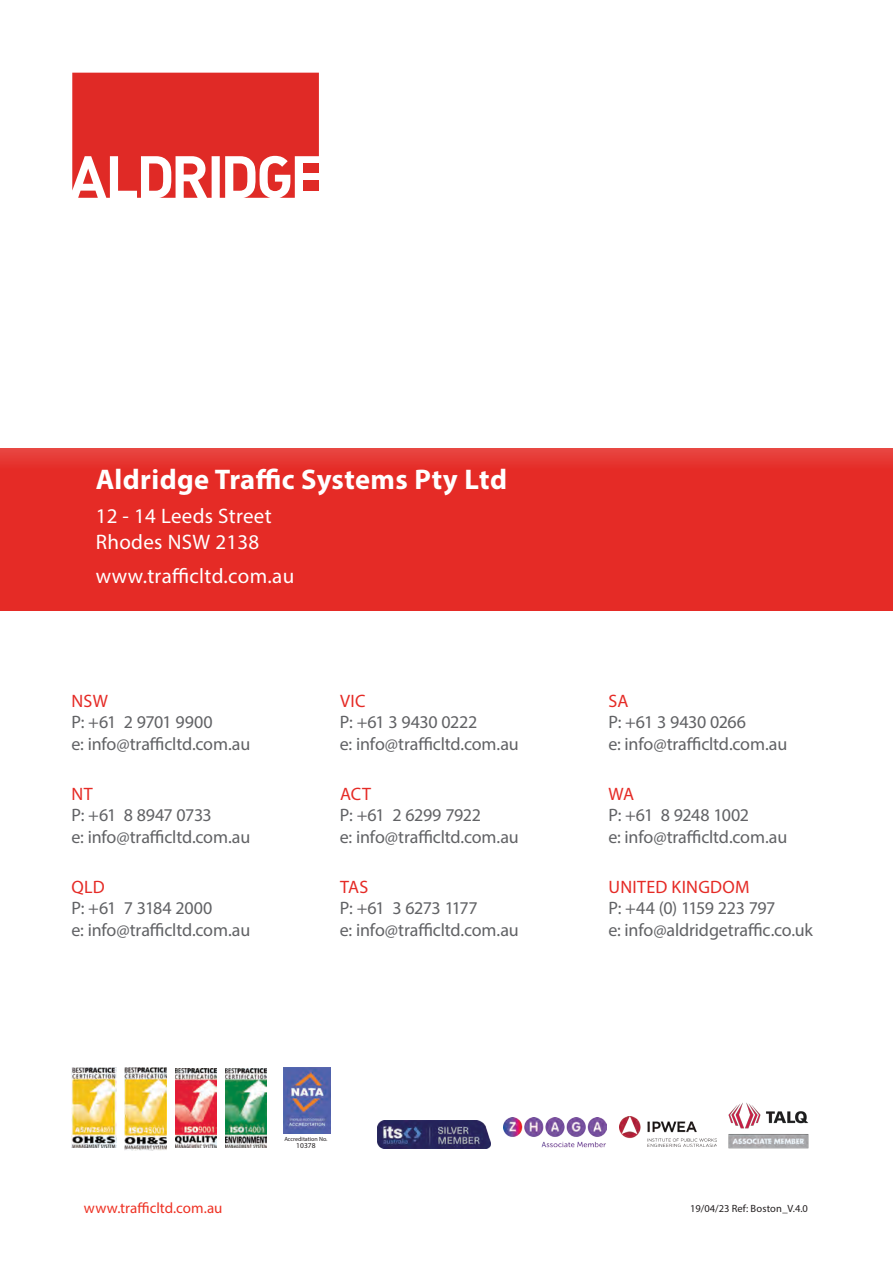
<style>
.page{position:relative;width:893px;height:1263px;background:#fff}
.page>*{position:absolute;margin:0;border:0;box-sizing:border-box;transform-origin:0 0}
.t1{font:700 28.5px "Myriad Pro";letter-spacing:.015em;color:#fff}
.t2{font:21px "Myriad Pro";letter-spacing:.015em;color:#fff}
.t3{font:18px "Myriad Pro";letter-spacing:-.01em;color:#616265}
.t4{font:18px "Myriad Pro";letter-spacing:-.035em;color:#616265}
.t5{font:18px "Myriad Pro";letter-spacing:.015em;color:#e52b26}
.t6{font:18px "Myriad Pro";letter-spacing:-.03em;color:#616265}
.t7{font:15px "Myriad Pro";color:#ee3224}
.t8{font:10.5px "Myriad Pro";letter-spacing:.005em;color:#231f20}
.t9{font:7.5px "Myriad Pro";color:#231f20}
.t10{font:6px "Myriad Pro";color:#231f20}
</style>
<div class="page">
<div style="left:0;top:449px;width:893px;height:162px;background:#e52b26"></div>
<svg style="left:72px;top:73px;width:247px;height:125px"></svg>
<img style="left:71px;top:1067px;width:45px;height:80px">
<img style="left:125px;top:1067px;width:41px;height:83px">
<img style="left:283px;top:1067px;width:47px;height:67px">
<img style="left:175px;top:1068px;width:42px;height:80px">
<img style="left:226px;top:1068px;width:41px;height:79px">
<img style="left:504px;top:1118px;width:103px;height:30px">
<img style="left:620px;top:1117px;width:96px;height:29px">
<img style="left:378px;top:1120px;width:113px;height:28px">
<img style="left:728px;top:1103px;width:81px;height:45px">
<p class="t1" style="left:96px;top:461px;width:413px">Aldridge Traffic Systems Pty Ltd</p>
<p class="t2" style="left:96px;top:503px;width:178px">12 - 14 Leeds Street</p>
<p class="t2" style="left:96px;top:528px;width:165px">Rhodes NSW 2138</p>
<p class="t2" style="left:96px;top:562px;width:200px">www.trafficltd.com.au</p>
<p class="t5" style="left:72px;top:689px;width:38px">NSW</p>
<p class="t6" style="left:71px;top:711px;width:143px">P: +61 2 9701 9900</p>
<p class="t3" style="left:71px;top:733px;width:180px">e: info@trafficltd.com.au</p>
<p class="t5" style="left:72px;top:782px;width:23px">NT</p>
<p class="t4" style="left:71px;top:804px;width:142px">P: +61 8 8947 0733</p>
<p class="t3" style="left:71px;top:826px;width:180px">e: info@trafficltd.com.au</p>
<p class="t5" style="left:72px;top:875px;width:35px">QLD</p>
<p class="t3" style="left:71px;top:897px;width:143px">P: +61 7 3184 2000</p>
<p class="t3" style="left:71px;top:919px;width:180px">e: info@trafficltd.com.au</p>
<p class="t5" style="left:340px;top:689px;width:27px">VIC</p>
<p class="t3" style="left:340px;top:711px;width:139px">P: +61 3 9430 0222</p>
<p class="t3" style="left:340px;top:733px;width:180px">e: info@trafficltd.com.au</p>
<p class="t5" style="left:340px;top:782px;width:32px">ACT</p>
<p class="t3" style="left:340px;top:804px;width:142px">P: +61 2 6299 7922</p>
<p class="t3" style="left:340px;top:826px;width:180px">e: info@trafficltd.com.au</p>
<p class="t5" style="left:340px;top:875px;width:30px">TAS</p>
<p class="t4" style="left:340px;top:897px;width:139px">P: +61 3 6273 1177</p>
<p class="t3" style="left:340px;top:919px;width:180px">e: info@trafficltd.com.au</p>
<p class="t7" style="left:84px;top:1199px;width:140px">www.trafficltd.com.au</p>
<p class="t10" style="left:284px;top:1135px;width:45px">Accreditation No.</p>
<p class="t9" style="left:296px;top:1141px;width:21px">10378</p>
<p class="t5" style="left:609px;top:689px;width:21px">SA</p>
<p class="t3" style="left:608px;top:711px;width:139px">P: +61 3 9430 0266</p>
<p class="t3" style="left:608px;top:733px;width:180px">e: info@trafficltd.com.au</p>
<p class="t5" style="left:609px;top:782px;width:27px">WA</p>
<p class="t4" style="left:608px;top:804px;width:142px">P: +61 8 9248 1002</p>
<p class="t3" style="left:608px;top:826px;width:180px">e: info@trafficltd.com.au</p>
<p class="t5" style="left:609px;top:875px;width:143px">UNITED KINGDOM</p>
<p class="t6" style="left:608px;top:897px;width:169px">P: +44 (0) 1159 223 797</p>
<p class="t3" style="left:608px;top:919px;width:206px">e: info@aldridgetraffic.co.uk</p>
<p class="t8" style="left:690px;top:1202px;width:119px">19/04/23 Ref: Boston_V.4.0</p>
</div>
